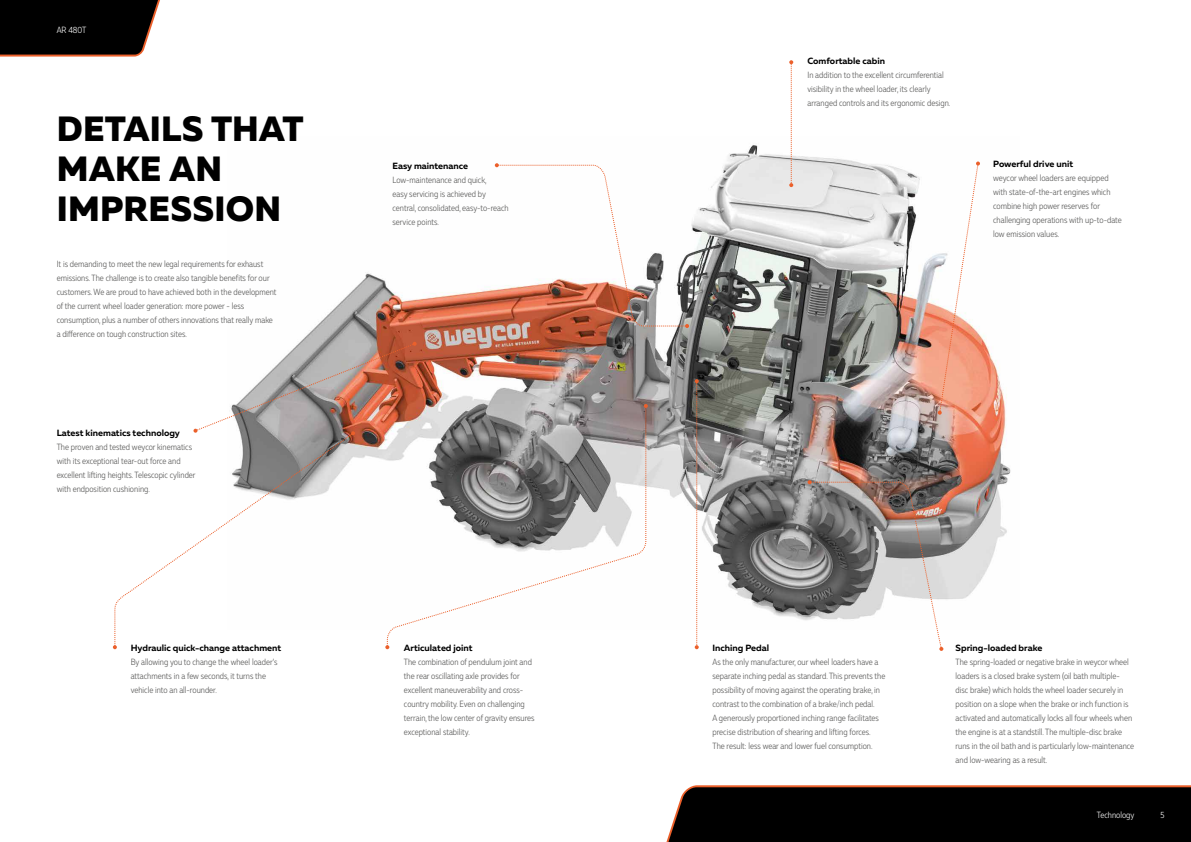
<style>
.page{position:relative;width:1191px;height:842px;background:#fff}
.page>*{position:absolute;margin:0;border:0;box-sizing:border-box;transform-origin:0 0}
.t1{font:800 35px/40px "Muller";letter-spacing:.005em;color:#000}
.t2{font:300 9px/14px "Muller Narrow";color:#575756}
.t3{font:700 9px "Muller";color:#000}
.t4{font:300 9px "Muller Narrow";color:#fff}
</style>
<div class="page">
<img style="left:300px;top:145px;width:711px;height:475px">
<svg style="left:0;top:0;width:160px;height:57px;background:#191311"></svg>
<svg style="left:666px;top:785px;width:525px;height:57px;background:#100b09"></svg>
<svg style="left:789px;top:60px;width:4px;height:127px"></svg>
<svg style="left:495px;top:163px;width:194px;height:165px"></svg>
<svg style="left:937px;top:162px;width:43px;height:253px"></svg>
<svg style="left:113px;top:342px;width:535px;height:307px"></svg>
<svg style="left:694px;top:379px;width:4px;height:270px"></svg>
<svg style="left:807px;top:480px;width:136px;height:171px"></svg>
<p class="t4" style="left:57px;top:24px;width:31px">AR 480T</p>
<h1 class="t1" style="left:57px;top:109px;width:248px">DETAILS THAT<br>MAKE AN<br>IMPRESSION</h1>
<p class="t2" style="left:57px;top:257px;width:221px">It is demanding to meet the new legal requirements for exhaust emissions. The challenge is to create also tangible benefits for our customers. We are proud to have achieved both in the development of the current wheel loader generation: more power - less consumption, plus a number of others innovations that really make a difference on tough construction sites.</p>
<p class="t3" style="left:57px;top:427px;width:125px">Latest kinematics technology</p>
<p class="t2" style="left:57px;top:440px;width:140px">The proven and tested weycor kinematics with its exceptional tear-out force and excellent lifting heights. Telescopic cylinder with endposition cushioning.</p>
<p class="t3" style="left:131px;top:642px;width:152px">Hydraulic quick-change attachment</p>
<p class="t2" style="left:131px;top:655px;width:148px">By allowing you to change the wheel loader’s attachments in a few seconds, it turns the vehicle into an all-rounder.</p>
<p class="t3" style="left:392px;top:160px;width:77px">Easy maintenance</p>
<p class="t2" style="left:392px;top:173px;width:118px">Low-maintenance and quick,<br>easy servicing is achieved by central, consolidated, easy-to-reach service points.</p>
<p class="t3" style="left:404px;top:642px;width:70px">Articulated joint</p>
<p class="t2" style="left:404px;top:655px;width:132px">The combination of pendulum joint and the rear oscillating axle provides for excellent maneuverability and cross&shy;country mobility. Even on challenging terrain, the low center of gravity ensures exceptional stability.</p>
<p class="t3" style="left:807px;top:55px;width:79px">Comfortable cabin</p>
<p class="t2" style="left:807px;top:68px;width:144px">In addition to the excellent circumferential visibility in the wheel loader, its clearly arranged controls and its ergonomic design.</p>
<p class="t3" style="left:993px;top:158px;width:81px">Powerful drive unit</p>
<p class="t2" style="left:993px;top:171px;width:130px">weycor wheel loaders are equipped with state-of-the-art engines which combine high power reserves for challenging operations with up-to-date low emission values.</p>
<p class="t3" style="left:712px;top:642px;width:58px">Inching Pedal</p>
<p class="t2" style="left:712px;top:655px;width:174px">As the only manufacturer, our wheel loaders have a separate inching pedal as standard. This prevents the possibility of moving against the operating brake, in contrast to the combination of a brake/inch pedal.<br>A generously proportioned inching range facilitates precise distribution of shearing and lifting forces.<br>The result: less wear and lower fuel consumption.</p>
<p class="t3" style="left:955px;top:642px;width:88px">Spring-loaded brake</p>
<p class="t2" style="left:955px;top:655px;width:180px">The spring-loaded or negative brake in weycor wheel loaders is a closed brake system (oil bath multiple&shy;disc brake) which holds the wheel loader securely in position on a slope when the brake or inch function is activated and automatically locks all four wheels when the engine is at a standstill. The multiple-disc brake runs in the oil bath and is particularly low-maintenance and low-wearing as a result.</p>
<p class="t4" style="left:1097px;top:809px;width:39px">Technology</p>
<p class="t4" style="left:1160px;top:809px;width:6px">5</p>
</div>
